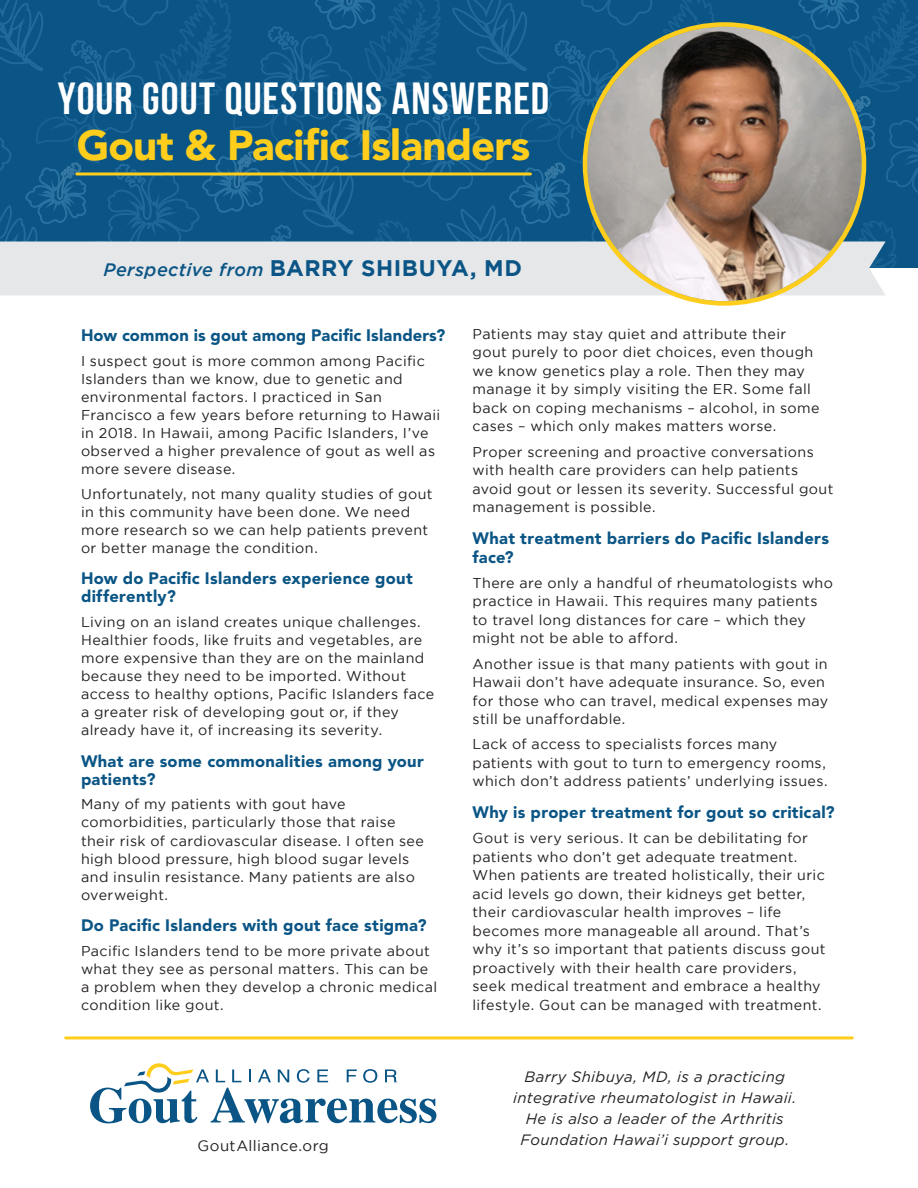
<style>
.page{position:relative;width:918px;height:1188px;background:#fff}
.page>*{position:absolute;margin:0;border:0;box-sizing:border-box;transform-origin:0 0}
.t1{font:700 45px "Bebas Neue";letter-spacing:.025em;color:#fff}
.t2{font:900 42px "Avenir LT Std";letter-spacing:-.02em;color:#ffcd1c}
.t3{font:italic 500 18px "Gotham";letter-spacing:.025em;color:#0a5585}
.t4{font:900 16.5px/18px "Avenir LT Std";letter-spacing:.02em;color:#0a5585}
.t5{font:italic 15px/21px "Gotham";letter-spacing:.02em;color:#231f20;text-align:center}
.t6{font:15px "Gotham";letter-spacing:.025em;color:#231f20}
.t7{font:14.25px/18.5px "Gotham";letter-spacing:.03em;color:#231f20}
.s1{font-weight:700;font-style:normal;font-size:22.5px}
</style>
<div class="page">
<svg style="left:0;top:0;width:918px;height:267px;background:#115a86"></svg>
<div style="left:0;top:241px;width:886px;height:54px;background:#e6e7e9"></div>
<svg style="left:77px;top:172px;width:453px;height:4px;background:#c2b037"></svg>
<img style="left:587px;top:27px;width:275px;height:274px;border-radius:137px">
<svg style="left:90px;top:1063px;width:346px;height:60px"></svg>
<hr style="left:66px;top:1036px;width:786px;height:3px;background:#ffcd1c">
<p class="t1" style="left:58px;top:74px;width:493px">YOUR GOUT QUESTIONS ANSWERED</p>
<p class="t2" style="left:77px;top:120px;width:455px">Gout &amp; Pacific Islanders</p>
<p class="t3" style="left:103px;top:260px;width:420px">Perspective from <span class="s1">BARRY SHIBUYA, MD</span></p>
<p class="t4" style="left:81px;top:326px;width:366px">How common is gout among Pacific Islanders?</p>
<p class="t7" style="left:81px;top:351px;width:361px;line-height:18px">I suspect gout is more common among Pacific Islanders than we know, due to genetic and environmental factors. I practiced in San Francisco a few years before returning to Hawaii in 2018. In Hawaii, among Pacific Islanders, I’ve observed a higher prevalence of gout as well as more severe disease.</p>
<p class="t7" style="left:81px;top:484px;width:353px;line-height:18px">Unfortunately, not many quality studies of gout in this community have been done. We need more research so we can help patients prevent or better manage the condition.</p>
<p class="t4" style="left:81px;top:569px;width:333px">How do Pacific Islanders experience gout differently?</p>
<p class="t7" style="left:81px;top:613px;width:355px;line-height:18px">Living on an island creates unique challenges.<br>Healthier foods, like fruits and vegetables, are more expensive than they are on the mainland because they need to be imported. Without access to healthy options, Pacific Islanders face a greater risk of developing gout or, if they already have it, of increasing its severity.</p>
<p class="t4" style="left:81px;top:752px;width:344px">What are some commonalities among your patients?</p>
<p class="t7" style="left:81px;top:795px;width:345px;line-height:18px">Many of my patients with gout have comorbidities, particularly those that raise their risk of cardiovascular disease. I often see high blood pressure, high blood sugar levels and insulin resistance. Many patients are also overweight.</p>
<p class="t4" style="left:81px;top:916px;width:347px">Do Pacific Islanders with gout face stigma?</p>
<p class="t7" style="left:81px;top:942px;width:358px;line-height:18px">Pacific Islanders tend to be more private about what they see as personal matters. This can be a problem when they develop a chronic medical condition like gout.</p>
<p class="t6" style="left:198px;top:1137px;width:133px">GoutAlliance.org</p>
<p class="t7" style="left:472px;top:324px;width:349px">Patients may stay quiet and attribute their gout purely to poor diet choices, even though we know genetics play a role. Then they may manage it by simply visiting the ER. Some fall back on coping mechanisms – alcohol, in some cases – which only makes matters worse.</p>
<p class="t7" style="left:472px;top:442px;width:363px">Proper screening and proactive conversations with health care providers can help patients avoid gout or lessen its severity. Successful gout management is possible.</p>
<p class="t4" style="left:472px;top:529px;width:358px;line-height:18.5px">What treatment barriers do Pacific Islanders face?</p>
<p class="t7" style="left:472px;top:573px;width:362px">There are only a handful of rheumatologists who practice in Hawaii. This requires many patients to travel long distances for care – which they might not be able to afford.</p>
<p class="t7" style="left:472px;top:654px;width:357px">Another issue is that many patients with gout in Hawaii don’t have adequate insurance. So, even for those who can travel, medical expenses may still be unaffordable.</p>
<p class="t7" style="left:472px;top:735px;width:357px">Lack of access to specialists forces many patients with gout to turn to emergency rooms, which don’t address patients’ underlying issues.</p>
<p class="t4" style="left:472px;top:803px;width:364px">Why is proper treatment for gout so critical?</p>
<p class="t7" style="left:472px;top:829px;width:355px">Gout is very serious. It can be debilitating for patients who don’t get adequate treatment.<br>When patients are treated holistically, their uric acid levels go down, their kidneys get better, their cardiovascular health improves – life becomes more manageable all around. That’s why it’s so important that patients discuss gout proactively with their health care providers, seek medical treatment and embrace a healthy lifestyle. Gout can be managed with treatment.</p>
<p class="t5" style="left:513px;top:1067px;width:284px">Barry Shibuya, MD, is a practicing integrative rheumatologist in Hawaii.<br>He is also a leader of the Arthritis Foundation Hawai’i support group.</p>
</div>
